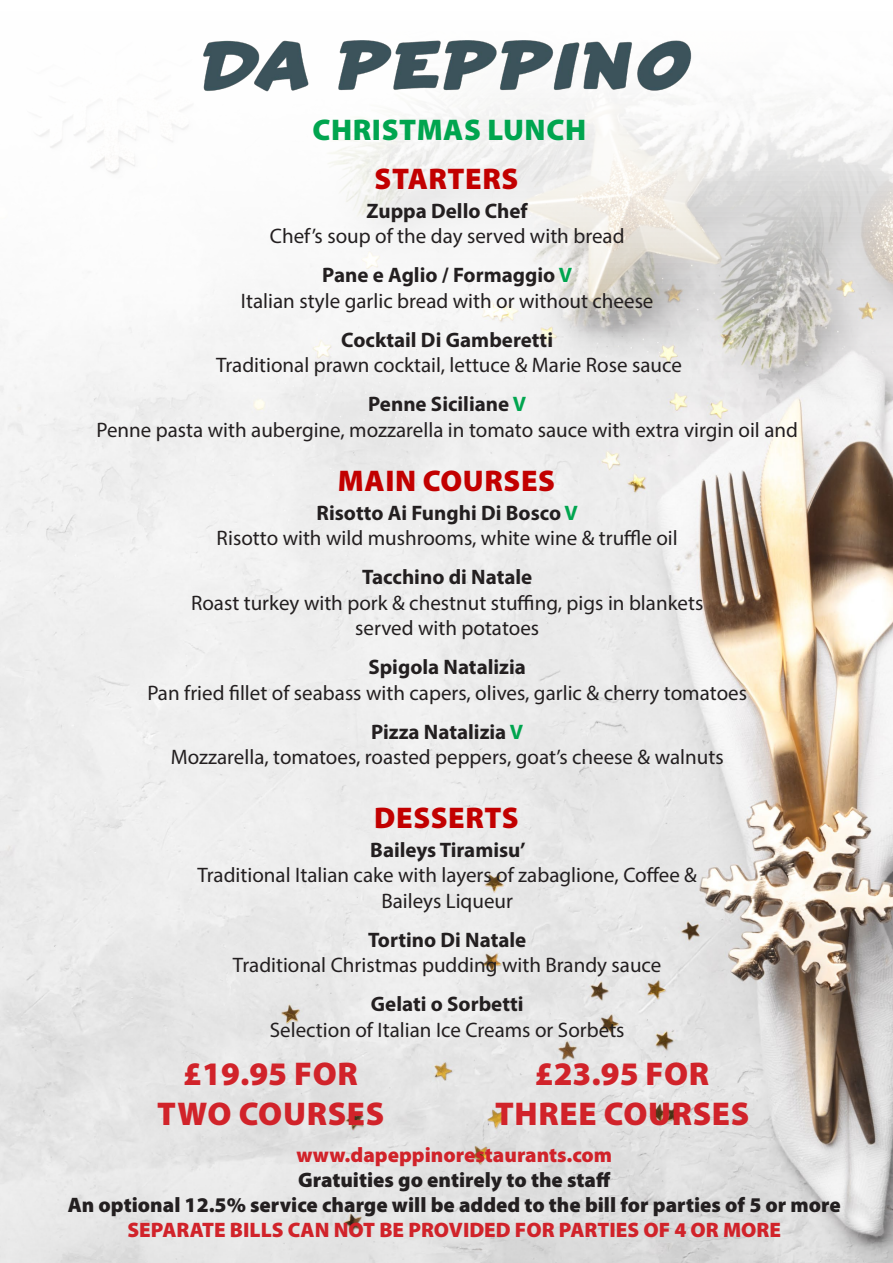
<style>
.page{position:relative;width:893px;height:1263px;background:#fff}
.page>*{position:absolute;margin:0;border:0;box-sizing:border-box;transform-origin:0 0}
.t1{font:900 33px "Myriad Pro";letter-spacing:.02em;color:#d1232a}
.t2{font:900 30px "Myriad Pro";letter-spacing:.02em;color:#c20000}
.t3{font:900 30px "Myriad Pro";letter-spacing:.02em;color:#00a54f}
.t4{font:21px/25.5px "Myriad Pro";color:#231f20;text-align:center}
.t5{font:700 21px "Myriad Pro";color:#231f20}
.t6{font:900 21px "Myriad Pro";color:#231f20}
.t7{font:900 21px "Myriad Pro";color:#d1232a}
.s1{color:#00a54f}
</style>
<div class="page">
<img style="left:0;top:98px;width:893px;height:1165px">
<img style="left:196px;top:40px;width:501px;height:60px">
<p class="t3" style="left:312px;top:110px;width:275px">CHRISTMAS LUNCH</p>
<p class="t2" style="left:375px;top:159px;width:145px">STARTERS</p>
<p class="t5" style="left:367px;top:197px;width:163px">Zuppa Dello Chef</p>
<p class="t4" style="left:270px;top:223px;width:356px">Chef’s soup of the day served with bread</p>
<p class="t5" style="left:322px;top:261px;width:251px">Pane e Aglio / Formaggio <span class="s1">V</span></p>
<p class="t4" style="left:241px;top:288px;width:414px">Italian style garlic bread with or without cheese</p>
<p class="t5" style="left:341px;top:326px;width:213px">Cocktail Di Gamberetti</p>
<p class="t4" style="left:216px;top:352px;width:467px">Traditional prawn cocktail, lettuce &amp; Marie Rose sauce</p>
<p class="t5" style="left:368px;top:390px;width:159px">Penne Siciliane <span class="s1">V</span></p>
<p class="t4" style="left:96px;top:417px;width:703px">Penne pasta with aubergine, mozzarella in tomato sauce with extra virgin oil and</p>
<p class="t2" style="left:338px;top:461px;width:219px">MAIN COURSES</p>
<p class="t5" style="left:316px;top:499px;width:263px">Risotto Ai Funghi Di Bosco <span class="s1">V</span></p>
<p class="t4" style="left:217px;top:525px;width:463px">Risotto with wild mushrooms, white wine &amp; truffle oil</p>
<p class="t5" style="left:362px;top:563px;width:172px">Tacchino di Natale</p>
<p class="t4" style="left:191px;top:589px;width:514px">Roast turkey with pork &amp; chestnut stuffing, pigs in blankets served with potatoes</p>
<p class="t5" style="left:368px;top:653px;width:159px">Spigola Natalizia</p>
<p class="t4" style="left:147px;top:679px;width:601px">Pan fried fillet of seabass with capers, olives, garlic &amp; cherry tomatoes</p>
<p class="t5" style="left:371px;top:718px;width:154px">Pizza Natalizia <span class="s1">V</span></p>
<p class="t4" style="left:171px;top:744px;width:554px">Mozzarella, tomatoes, roasted peppers, goat’s cheese &amp; walnuts</p>
<p class="t2" style="left:374px;top:798px;width:146px">DESSERTS</p>
<p class="t5" style="left:370px;top:836px;width:157px">Baileys Tiramisu’</p>
<p class="t4" style="left:197px;top:862px;width:501px">Traditional Italian cake with layers of zabaglione, Coffee &amp;<br>Baileys Liqueur</p>
<p class="t5" style="left:368px;top:926px;width:160px">Tortino Di Natale</p>
<p class="t4" style="left:233px;top:952px;width:430px">Traditional Christmas pudding with Brandy sauce</p>
<p class="t5" style="left:371px;top:990px;width:154px">Gelati o Sorbetti</p>
<p class="t4" style="left:270px;top:1016px;width:356px">Selection of Italian Ice Creams or Sorbets</p>
<p class="t1" style="left:183px;top:1052px;width:176px">£19.95 FOR</p>
<p class="t1" style="left:157px;top:1092px;width:229px">TWO COURSES</p>
<p class="t1" style="left:535px;top:1052px;width:176px">£23.95 FOR</p>
<p class="t1" style="left:495px;top:1092px;width:256px">THREE COURSES</p>
<p class="t7" style="left:296px;top:1141px;width:317px">www.dapeppinorestaurants.com</p>
<p class="t6" style="left:298px;top:1166px;width:314px">Gratuities go entirely to the staff</p>
<p class="t6" style="left:68px;top:1191px;width:774px">An optional 12.5% service charge will be added to the bill for parties of 5 or more</p>
<p class="t7" style="left:128px;top:1216px;width:655px">SEPARATE BILLS CAN NOT BE PROVIDED FOR PARTIES OF 4 OR MORE</p>
</div>
